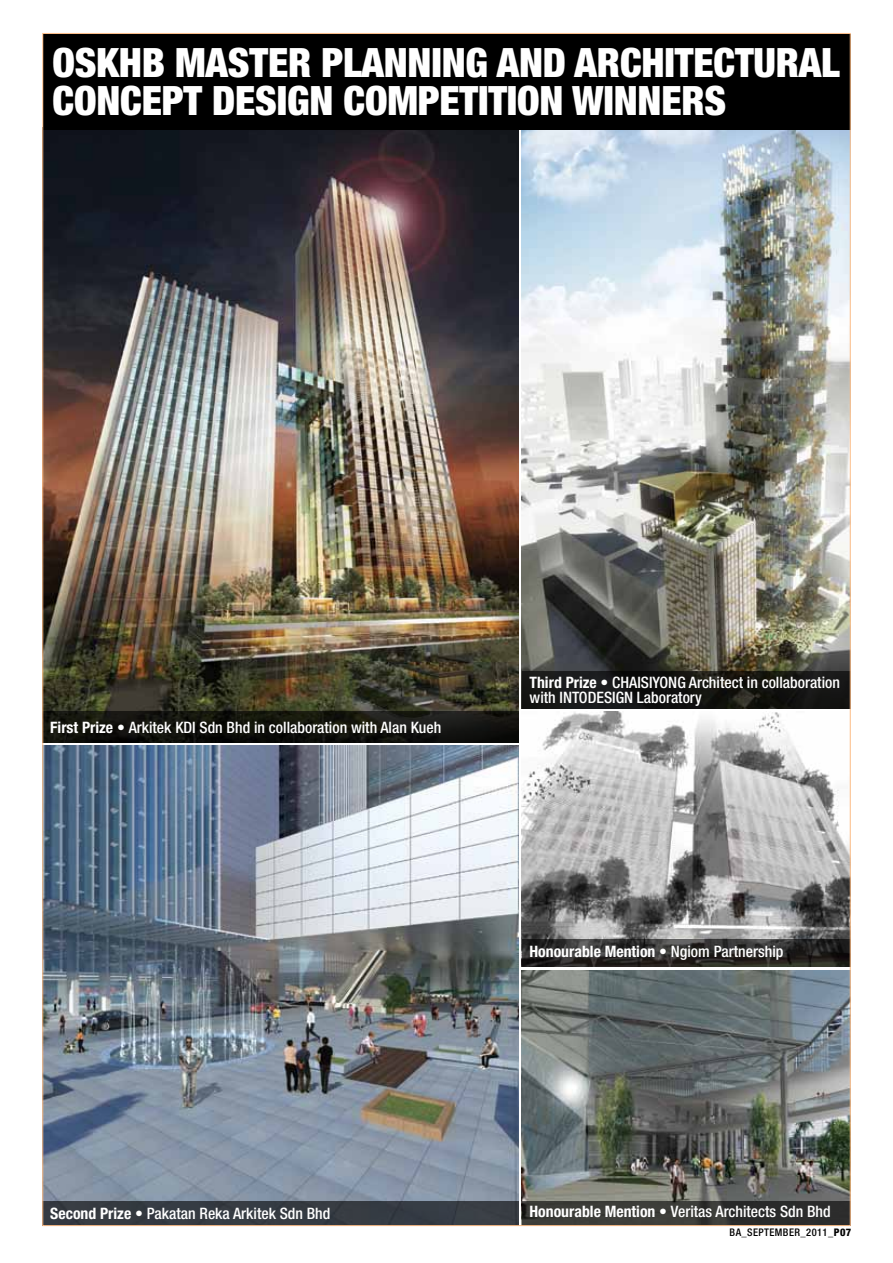
<style>
.page{position:relative;width:893px;height:1263px;background:#fff}
.page>*{position:absolute;margin:0;border:0;box-sizing:border-box;transform-origin:0 0}
.t1{font:900 condensed 40.5px/37.5px "Helvetica Neue";letter-spacing:-.005em;color:#fff}
.t2{font:500 condensed 15.75px/15px "Helvetica Neue";color:#fff}
.t3{font:700 condensed 15.75px "Helvetica Neue";color:#fff}
.t4{font:500 condensed 10.5px "Helvetica Neue";letter-spacing:.04em;color:#000}
.s1{font-weight:700}
.s2{font-weight:100}
.s3{font-weight:500}
.s4{font-weight:800}
</style>
<div class="page">
<img style="left:45px;top:129px;width:474px;height:582px">
<svg style="left:45px;top:711px;width:474px;height:32px;background:#12130d"></svg>
<img style="left:522px;top:129px;width:326px;height:542px">
<img style="left:522px;top:711px;width:326px;height:228px">
<img style="left:522px;top:970px;width:326px;height:231px">
<div style="left:43px;top:34px;width:807px;height:95px;background:#000"></div>
<img style="left:45px;top:746px;width:474px;height:455px">
<svg style="left:522px;top:671px;width:326px;height:37px;background:#151513"></svg>
<svg style="left:522px;top:939px;width:326px;height:27px;background:#2e2d2b"></svg>
<div style="left:522px;top:1201px;width:328px;height:24px;background:linear-gradient(to right,#40403b,#292a2b)"></div>
<div style="left:43px;top:1201px;width:476px;height:25px;background:#363c42"></div>
<h1 class="t1" style="left:53px;top:43px;width:789px">OSKHB MASTER PLANNING AND ARCHITECTURAL<br>CONCEPT DESIGN COMPETITION WINNERS</h1>
<p class="t2" style="left:50px;top:719px;width:393px"><span class="s1">First Prize</span> <span class="s2">•</span> Arkitek KDI Sdn Bhd in collaboration with Alan Kueh</p>
<p class="t2" style="left:530px;top:674px;width:312px"><span class="s1">Third Prize</span> <span class="s2">•</span> CHAISIYONG Architect in collaboration with INTODESIGN Laboratory</p>
<p class="t3" style="left:530px;top:941px;width:255px">Honourable Mention <span class="s2">•</span> <span class="s3">Ngiom Partnership</span></p>
<p class="t2" style="left:50px;top:1205px;width:282px"><span class="s1">Second Prize</span> <span class="s2">•</span> Pakatan Reka Arkitek Sdn Bhd</p>
<p class="t2" style="left:530px;top:1204px;width:303px"><span class="s1">Honourable Mention</span> <span class="s2">•</span> Veritas Architects Sdn Bhd</p>
<p class="t4" style="left:730px;top:1226px;width:123px">BA_SEPTEMBER_2011_<span class="s4">P07</span></p>
</div>
